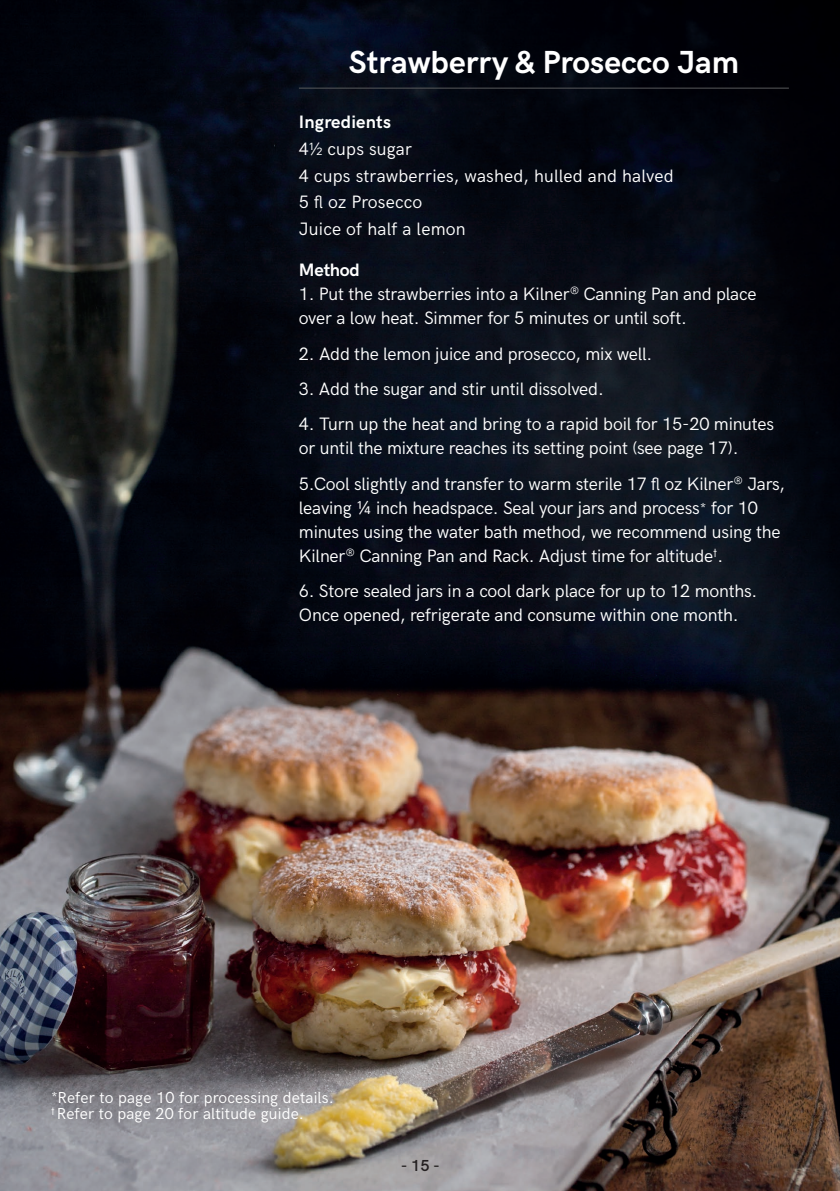
<style>
.page{position:relative;width:840px;height:1191px;background:#fff}
.page>*{position:absolute;margin:0;border:0;box-sizing:border-box;transform-origin:0 0}
.Underline_Title{font:700 32px "HK Grotesk";color:#fff}
.BODY_COPY{font:18px/24px "HK Grotesk";letter-spacing:-.01em;color:#fff}
.BODY_COPY-2{font:18px "HK Grotesk";letter-spacing:.01em;color:#fff}
.BODY_COPY-3{font:700 18px "HK Grotesk";letter-spacing:.01em;color:#fff}
.BODY_COPY-4{font:16px/16px "HK Grotesk";letter-spacing:.01em;color:#fff}
.BODY_COPY-5{font:600 16px "HK Grotesk";color:#231f20}
.s1{font-family:"Avenir";font-weight:300;font-size:17px}
.s2{font-family:"Avenir"}
.s3{font-size:16px}
</style>
<div class="page">
<img style="left:0;top:0;width:839px;height:1191px">
<hr style="left:299px;top:88px;width:489px;height:1px;background:#57585a">
<p class="Underline_Title" style="left:348px;top:38px;width:391px">Strawberry &amp; Prosecco Jam</p>
<p class="BODY_COPY-3" style="left:299px;top:108px;width:94px">Ingredients</p>
<p class="BODY_COPY" style="left:299px;top:135px;width:115px">4<span class="s1">½</span> cups sugar</p>
<p class="BODY_COPY-2" style="left:299px;top:162px;width:376px">4 cups strawberries, washed, hulled and halved</p>
<p class="BODY_COPY" style="left:299px;top:189px;width:125px">5 fl oz Prosecco</p>
<p class="BODY_COPY-2" style="left:299px;top:215px;width:168px">Juice of half a lemon</p>
<p class="BODY_COPY-3" style="left:299px;top:257px;width:62px">Method</p>
<p class="BODY_COPY" style="left:299px;top:281px;width:459px">1. Put the strawberries into a Kilner<sup>®</sup> Canning Pan and place over a low heat. Simmer for 5 minutes or until soft.</p>
<p class="BODY_COPY" style="left:299px;top:340px;width:355px">2. Add the lemon juice and prosecco, mix well.</p>
<p class="BODY_COPY" style="left:299px;top:375px;width:306px">3. Add the sugar and stir until dissolved.</p>
<p class="BODY_COPY" style="left:299px;top:411px;width:476px">4. Turn up the heat and bring to a rapid boil for 15-20 minutes or until the mixture reaches its setting point (see page 17).</p>
<p class="BODY_COPY" style="left:299px;top:470px;width:487px">5.Cool slightly and transfer to warm sterile 17 fl oz Kilner<sup>®</sup> Jars, leaving <span class="s2">¼</span> inch headspace. Seal your jars and process<span class="s3">*</span> for 10 minutes using the water bath method, we recommend using the Kilner<sup>®</sup> Canning Pan and Rack. Adjust time for altitude<sup>†</sup>.</p>
<p class="BODY_COPY" style="left:299px;top:577px;width:460px">6. Store sealed jars in a cool dark place for up to 12 months.<br>Once opened, refrigerate and consume within one month.</p>
<p class="BODY_COPY-4" style="left:51px;top:1088px;width:284px">* Refer to page 10 for processing details. <sup>†</sup> Refer to page 20 for altitude guide.</p>
<p class="BODY_COPY-5" style="left:400px;top:1153px;width:40px">- 15 -</p>
</div>
